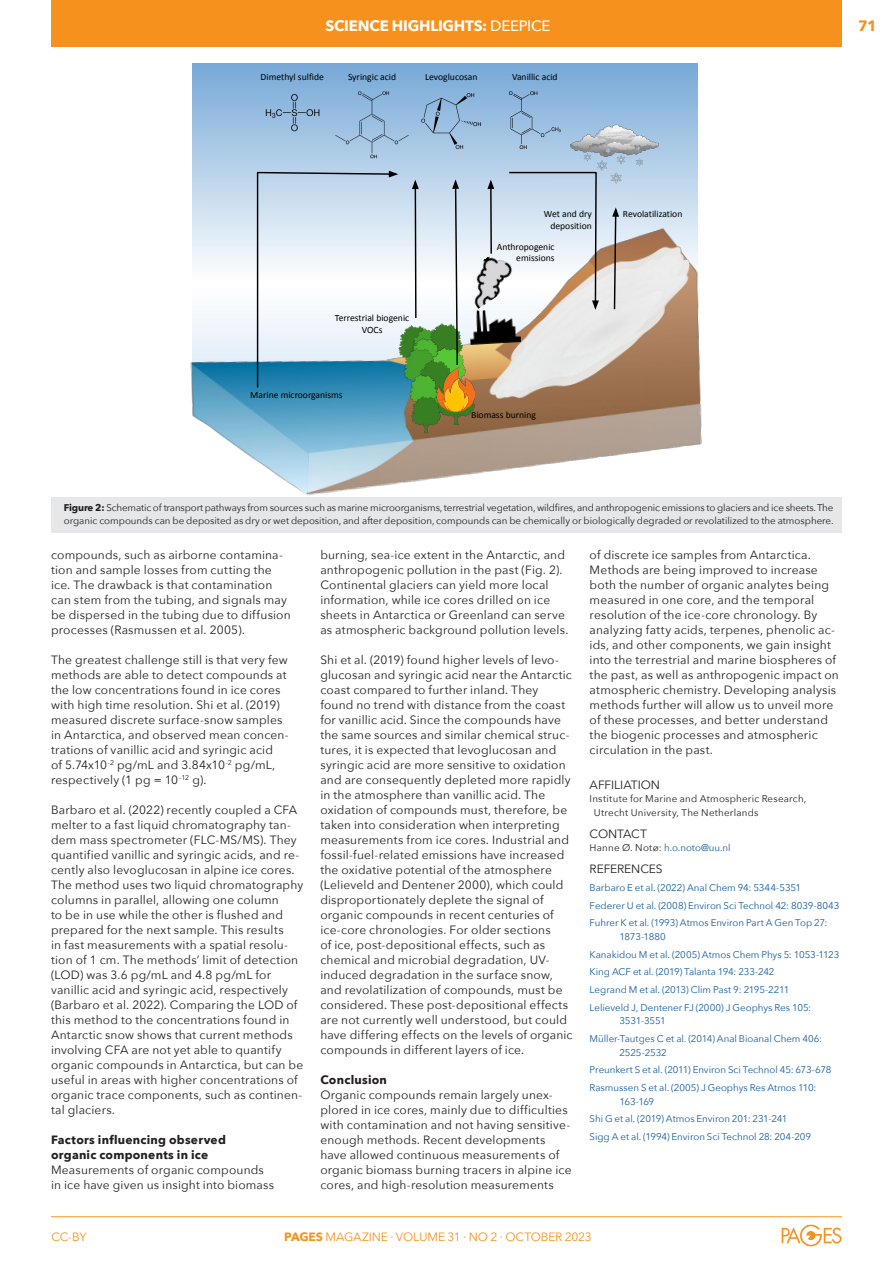
<style>
.page{position:relative;width:893px;height:1263px;background:#fff}
.page>*{position:absolute;margin:0;border:0;box-sizing:border-box;transform-origin:0 0}
.t1{font:700 15px "Avenir Next";letter-spacing:-.015em;color:#fff}
.t2{font:700 15px "Avenir Next";color:#f6911e}
._3col-text{font:12px/15px "Avenir Next";letter-spacing:.015em;color:#231f20}
._3col-subtitles{font:700 12px/15px "Avenir Next";letter-spacing:.02em;color:#231f20}
.t3{font:12px "Avenir Next";letter-spacing:-.01em;color:#f6911e}
.ARTICLE-INFO-Title{font:12px "Avenir Next";letter-spacing:-.005em;color:#231f20}
.ARTICLE-INFO-ReferencesList{font:9.75px/13.5px "Avenir Next";letter-spacing:-.005em;color:#175d9e}
.ARTICLE-Figure_Caption{font:9.75px/13.5px "Avenir Next";color:#231f20}
.ARTICLE-INFO-Authors{font:9.75px/13.5px "Avenir Next";letter-spacing:.02em;color:#231f20}
.ARTICLE-INFO-General{font:9.75px "Avenir Next";letter-spacing:.02em;color:#175d9e}
.t4{font:9.6px/11.6px "Calibri";color:#000;text-align:right}
.s1{font-weight:500}
.s2{font-weight:700}
.s3{color:#231f20}
</style>
<div class="page">
<hr style="left:51px;top:1216px;width:791px;height:1px;background:#f6911e">
<svg style="left:782px;top:1225px;width:60px;height:21px"></svg>
<div style="left:51px;top:0;width:791px;height:46px;background:#f6911e"></div>
<div style="left:51px;top:497px;width:791px;height:35px;background:#e6e7e9"></div>
<svg style="left:193px;top:64px;width:505px;height:152px;background:#9fc1e2"></svg>
<img style="left:190px;top:216px;width:512px;height:280px">
<img style="left:400px;top:325px;width:29px;height:42px">
<img style="left:468px;top:315px;width:53px;height:30px">
<img style="left:412px;top:328px;width:17px;height:10px">
<img style="left:429px;top:323px;width:33px;height:24px">
<img style="left:412px;top:338px;width:27px;height:10px">
<img style="left:403px;top:348px;width:27px;height:42px">
<img style="left:430px;top:347px;width:35px;height:20px">
<img style="left:419px;top:360px;width:33px;height:15px">
<img style="left:437px;top:367px;width:37px;height:58px">
<svg style="left:441px;top:391px;width:29px;height:21px"></svg>
<img style="left:443px;top:379px;width:25px;height:31px">
<div style="left:447px;top:397px;width:17px;height:15px;background:#ffc200;border-radius:50%"></div>
<svg style="left:447px;top:390px;width:14px;height:12px"></svg>
<img style="left:410px;top:375px;width:27px;height:34px">
<img style="left:411px;top:397px;width:29px;height:36px">
<svg style="left:411px;top:178px;width:9px;height:141px"></svg>
<svg style="left:256px;top:170px;width:144px;height:219px"></svg>
<svg style="left:451px;top:177px;width:9px;height:189px"></svg>
<hr style="left:490px;top:188px;width:2px;height:66px;background:#000">
<svg style="left:486px;top:178px;width:9px;height:12px"></svg>
<img style="left:447px;top:245px;width:80px;height:70px">
<svg style="left:508px;top:171px;width:92px;height:141px"></svg>
<img style="left:571px;top:122px;width:96px;height:80px">
<svg style="left:611px;top:205px;width:9px;height:106px"></svg>
<img style="left:421px;top:92px;width:61px;height:57px">
<img style="left:334px;top:90px;width:76px;height:68px">
<img style="left:509px;top:90px;width:52px;height:59px">
<img style="left:264px;top:92px;width:56px;height:40px">
<p class="t1" style="left:325px;top:12px;width:226px">SCIENCE HIGHLIGHTS: <span class="s1">DEEPICE</span></p>
<p class="t2" style="left:858px;top:12px;width:20px">71</p>
<p class="t4" style="left:261px;top:71px;width:65px">Dimethyl sulfide</p>
<p class="t4" style="left:348px;top:71px;width:50px">Syringic acid</p>
<p class="t4" style="left:425px;top:71px;width:54px">Levoglucosan</p>
<p class="t4" style="left:512px;top:71px;width:47px">Vanillic acid</p>
<p class="t4" style="left:544px;top:208px;width:50px">Wet and dry deposition</p>
<p class="t4" style="left:623px;top:208px;width:61px">Revolatilization</p>
<p class="t4" style="left:335px;top:312px;width:76px;text-align:center">Terrestrial biogenic<br>VOCs</p>
<p class="t4" style="left:250px;top:389px;width:94px">Marine microorganisms</p>
<p class="t4" style="left:497px;top:241px;width:59px">Anthropogenic emissions</p>
<p class="t4" style="left:471px;top:409px;width:66px">Biomass burning</p>
<p class="ARTICLE-Figure_Caption" style="left:64px;top:500px;width:771px"><span class="s2">Figure 2:</span> Schematic of transport pathways from sources such as marine microorganisms, terrestrial vegetation, wildfires, and anthropogenic emissions to glaciers and ice sheets. The organic compounds can be deposited as dry or wet deposition, and after deposition, compounds can be chemically or biologically degraded or revolatilized to the atmosphere.</p>
<p class="_3col-text" style="left:51px;top:547px;width:241px">compounds, such as airborne contamina&shy;tion and sample losses from cutting the ice. The drawback is that contamination can stem from the tubing, and signals may be dispersed in the tubing due to diffusion processes (Rasmussen et al. 2005).</p>
<p class="_3col-text" style="left:51px;top:652px;width:239px">The greatest challenge still is that very few methods are able to detect compounds at the low concentrations found in ice cores with high time resolution. Shi et al. (2019) measured discrete surface-snow samples in Antarctica, and observed mean concen&shy;trations of vanillic acid and syringic acid<br>of 5.74x10<sup>-2</sup> pg/mL and 3.84x10<sup>-2</sup> pg/mL, respectively (1 pg = 10<sup>–12</sup> g).</p>
<p class="_3col-text" style="left:51px;top:802px;width:254px">Barbaro et al. (2022) recently coupled a CFA melter to a fast liquid chromatography tan&shy;dem mass spectrometer (FLC-MS/MS). They quantified vanillic and syringic acids, and re&shy;cently also levoglucosan in alpine ice cores.<br>The method uses two liquid chromatography columns in parallel, allowing one column<br>to be in use while the other is flushed and prepared for the next sample. This results<br>in fast measurements with a spatial resolu&shy;tion of 1 cm. The methods’ limit of detection (LOD) was 3.6 pg/mL and 4.8 pg/mL for vanillic acid and syringic acid, respectively (Barbaro et al. 2022). Comparing the LOD of this method to the concentrations found in Antarctic snow shows that current methods involving CFA are not yet able to quantify organic compounds in Antarctica, but can be useful in areas with higher concentrations of organic trace components, such as continen&shy;tal glaciers.</p>
<p class="_3col-subtitles" style="left:51px;top:1132px;width:176px">Factors influencing observed organic components in ice</p>
<p class="_3col-text" style="left:51px;top:1162px;width:225px">Measurements of organic compounds in ice have given us insight into biomass</p>
<p class="_3col-text" style="left:320px;top:547px;width:250px">burning, sea-ice extent in the Antarctic, and anthropogenic pollution in the past (Fig. 2).<br>Continental glaciers can yield more local information, while ice cores drilled on ice sheets in Antarctica or Greenland can serve as atmospheric background pollution levels.</p>
<p class="_3col-text" style="left:320px;top:652px;width:254px">Shi et al. (2019) found higher levels of levo&shy;glucosan and syringic acid near the Antarctic coast compared to further inland. They found no trend with distance from the coast for vanillic acid. Since the compounds have the same sources and similar chemical struc&shy;tures, it is expected that levoglucosan and syringic acid are more sensitive to oxidation and are consequently depleted more rapidly in the atmosphere than vanillic acid. The oxidation of compounds must, therefore, be taken into consideration when interpreting measurements from ice cores. Industrial and fossil-fuel-related emissions have increased the oxidative potential of the atmosphere (Lelieveld and Dentener 2000), which could disproportionately deplete the signal of organic compounds in recent centuries of ice-core chronologies. For older sections<br>of ice, post-depositional effects, such as chemical and microbial degradation, UV&shy;induced degradation in the surface snow, and revolatilization of compounds, must be considered. These post-depositional effects are not currently well understood, but could have differing effects on the levels of organic compounds in different layers of ice.</p>
<p class="_3col-subtitles" style="left:320px;top:1072px;width:68px">Conclusion</p>
<p class="_3col-text" style="left:320px;top:1087px;width:253px">Organic compounds remain largely unex&shy;plored in ice cores, mainly due to difficulties with contamination and not having sensitive&shy;enough methods. Recent developments have allowed continuous measurements of organic biomass burning tracers in alpine ice cores, and high-resolution measurements</p>
<p class="_3col-text" style="left:590px;top:547px;width:251px">of discrete ice samples from Antarctica.<br>Methods are being improved to increase both the number of organic analytes being measured in one core, and the temporal resolution of the ice-core chronology. By analyzing fatty acids, terpenes, phenolic ac&shy;ids, and other components, we gain insight into the terrestrial and marine biospheres of the past, as well as anthropogenic impact on atmospheric chemistry. Developing analysis methods further will allow us to unveil more of these processes, and better understand the biogenic processes and atmospheric circulation in the past.</p>
<p class="ARTICLE-INFO-Title" style="left:590px;top:774px;width:72px">AFFILIATION</p>
<p class="ARTICLE-INFO-Authors" style="left:594px;top:791px;width:214px;text-indent:-4px">Institute for Marine and Atmospheric Research,<br>Utrecht University, The Netherlands</p>
<p class="ARTICLE-INFO-Title" style="left:590px;top:823px;width:50px">CONTACT</p>
<p class="ARTICLE-INFO-General" style="left:590px;top:839px;width:142px"><span class="s3">Hanne Ø. Notø:</span> h.o.noto@uu.nl</p>
<p class="ARTICLE-INFO-Title" style="left:590px;top:859px;width:75px">REFERENCES</p>
<p class="ARTICLE-INFO-ReferencesList" style="left:590px;top:880px;width:213px">Barbaro E et al. (2022) Anal Chem 94: 5344-5351</p>
<p class="ARTICLE-INFO-ReferencesList" style="left:590px;top:898px;width:251px">Federer U et al. (2008) Environ Sci Technol 42: 8039-8043</p>
<p class="ARTICLE-INFO-ReferencesList" style="left:619px;top:916px;width:210px;text-indent:-30px">Fuhrer K et al. (1993) Atmos Environ Part A Gen Top 27:<br>1873-1880</p>
<p class="ARTICLE-INFO-ReferencesList" style="left:590px;top:947px;width:251px">Kanakidou M et al. (2005) Atmos Chem Phys 5: 1053-1123</p>
<p class="ARTICLE-INFO-ReferencesList" style="left:590px;top:965px;width:186px">King ACF et al. (2019) Talanta 194: 233-242</p>
<p class="ARTICLE-INFO-ReferencesList" style="left:590px;top:983px;width:201px">Legrand M et al. (2013) Clim Past 9: 2195-2211</p>
<p class="ARTICLE-INFO-ReferencesList" style="left:619px;top:1000px;width:193px;text-indent:-30px">Lelieveld J, Dentener FJ (2000) J Geophys Res 105:<br>3531-3551</p>
<p class="ARTICLE-INFO-ReferencesList" style="left:619px;top:1032px;width:204px;text-indent:-30px">Müller-Tautges C et al. (2014) Anal Bioanal Chem 406:<br>2525-2532</p>
<p class="ARTICLE-INFO-ReferencesList" style="left:590px;top:1063px;width:243px">Preunkert S et al. (2011) Environ Sci Technol 45: 673-678</p>
<p class="ARTICLE-INFO-ReferencesList" style="left:619px;top:1081px;width:198px;text-indent:-30px">Rasmussen S et al. (2005) J Geophys Res Atmos 110:<br>163-169</p>
<p class="ARTICLE-INFO-ReferencesList" style="left:590px;top:1112px;width:199px">Shi G et al. (2019) Atmos Environ 201: 231-241</p>
<p class="ARTICLE-INFO-ReferencesList" style="left:590px;top:1130px;width:223px">Sigg A et al. (1994) Environ Sci Technol 28: 204-209</p>
<p class="t3" style="left:51px;top:1227px;width:37px">CC-BY</p>
<p class="t3" style="left:284px;top:1227px;width:309px"><span class="s2">PAGES</span> MAGAZINE ∙ VOLUME 31 ∙ NO 2 ∙ Octo ber 2023</p>
</div>
